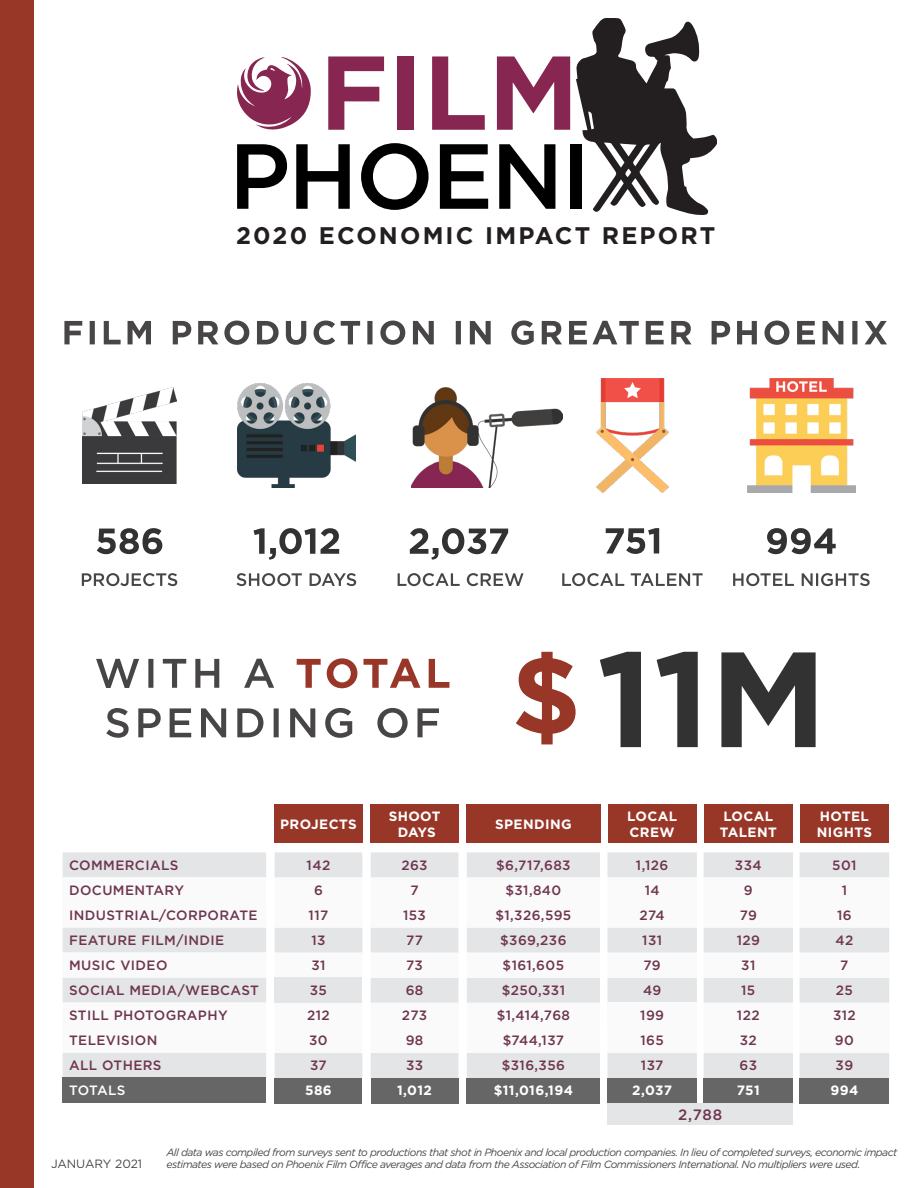
<style>
.page{position:relative;width:918px;height:1188px;background:#fff}
.page>*{position:absolute;margin:0;border:0;box-sizing:border-box;transform-origin:0 0}
.t1{font:700 24px "Gotham";letter-spacing:.09em;color:#231f20}
.t2{font:500 15px "Gotham";color:#6e354f}
.t3{font:500 13.5px "Gotham";letter-spacing:.03em;color:#6e354f}
.t4{font:700 13.5px/16.2px "Gotham";letter-spacing:.03em;color:#fff}
.t5{font:500 13.5px "Gotham";letter-spacing:-.01em;color:#fff}
.t6{font:12px "Gotham";color:#231f20}
.t7{font:italic 10.5px/12.6px "Gotham";letter-spacing:-.05em;color:#231f20}
</style>
<div class="page">
<svg style="left:576px;top:18px;width:141px;height:197px"></svg>
<svg style="left:328px;top:56px;width:56px;height:74px"></svg>
<div style="left:398px;top:56px;width:16px;height:74px;background:#872651"></div>
<svg style="left:432px;top:56px;width:53px;height:74px"></svg>
<svg style="left:497px;top:56px;width:73px;height:74px"></svg>
<svg style="left:237px;top:144px;width:50px;height:65px"></svg>
<svg style="left:296px;top:144px;width:54px;height:65px"></svg>
<svg style="left:361px;top:143px;width:68px;height:67px"></svg>
<svg style="left:440px;top:144px;width:48px;height:65px"></svg>
<svg style="left:499px;top:144px;width:56px;height:65px"></svg>
<div style="left:570px;top:144px;width:12px;height:65px;background:#000"></div>
<svg style="left:237px;top:57px;width:74px;height:73px"></svg>
<svg style="left:106px;top:708px;width:333px;height:30px"></svg>
<svg style="left:297px;top:658px;width:152px;height:30px"></svg>
<svg style="left:96px;top:659px;width:178px;height:29px"></svg>
<svg style="left:516px;top:652px;width:60px;height:92px"></svg>
<svg style="left:275px;top:852px;width:87px;height:226px"></svg>
<div style="left:275px;top:978px;width:87px;height:25px;background:#e4e5e6"></div>
<div style="left:275px;top:1078px;width:87px;height:25px;background:#666"></div>
<div style="left:274px;top:804px;width:89px;height:39px;background:#983628"></div>
<svg style="left:371px;top:852px;width:87px;height:226px"></svg>
<div style="left:371px;top:1078px;width:87px;height:25px;background:#666"></div>
<div style="left:370px;top:804px;width:89px;height:39px;background:#983628"></div>
<svg style="left:467px;top:852px;width:133px;height:226px"></svg>
<div style="left:467px;top:1078px;width:133px;height:25px;background:#666"></div>
<div style="left:466px;top:804px;width:134px;height:39px;background:#983628"></div>
<svg style="left:608px;top:852px;width:89px;height:226px"></svg>
<div style="left:608px;top:1003px;width:89px;height:25px;background:#fafafa"></div>
<div style="left:608px;top:1078px;width:89px;height:25px;background:#666"></div>
<div style="left:608px;top:804px;width:89px;height:39px;background:#983628"></div>
<svg style="left:704px;top:852px;width:89px;height:226px"></svg>
<div style="left:704px;top:1078px;width:89px;height:25px;background:#666"></div>
<div style="left:704px;top:804px;width:89px;height:39px;background:#983628"></div>
<svg style="left:800px;top:852px;width:89px;height:226px"></svg>
<div style="left:800px;top:1078px;width:89px;height:25px;background:#666"></div>
<div style="left:800px;top:804px;width:89px;height:39px;background:#983628"></div>
<div style="left:63px;top:852px;width:203px;height:226px;background:#e4e5e6"></div>
<div style="left:63px;top:877px;width:203px;height:25px;background:#fafafa"></div>
<svg style="left:63px;top:902px;width:203px;height:151px"></svg>
<div style="left:63px;top:1078px;width:203px;height:25px;background:#666"></div>
<div style="left:608px;top:1103px;width:185px;height:22px;background:#e4e5e6"></div>
<div style="left:0;top:0;width:34px;height:1188px;background:#983628"></div>
<svg style="left:600px;top:652px;width:216px;height:95px"></svg>
<svg style="left:64px;top:321px;width:823px;height:24px"></svg>
<img style="left:82px;top:388px;width:95px;height:95px">
<svg style="left:82px;top:573px;width:95px;height:13px"></svg>
<svg style="left:97px;top:528px;width:65px;height:26px"></svg>
<img style="left:237px;top:384px;width:119px;height:103px">
<svg style="left:237px;top:573px;width:119px;height:13px"></svg>
<svg style="left:254px;top:528px;width:85px;height:32px"></svg>
<img style="left:412px;top:388px;width:150px;height:100px">
<svg style="left:398px;top:573px;width:126px;height:13px"></svg>
<svg style="left:410px;top:528px;width:98px;height:32px"></svg>
<svg style="left:733px;top:573px;width:137px;height:13px"></svg>
<img style="left:747px;top:379px;width:108px;height:113px">
<svg style="left:767px;top:528px;width:69px;height:26px"></svg>
<svg style="left:562px;top:573px;width:141px;height:13px"></svg>
<svg style="left:606px;top:528px;width:53px;height:26px"></svg>
<img style="left:596px;top:379px;width:73px;height:113px">
<p class="t1" style="left:236px;top:219px;width:481px">2020 ECONOMIC IMPACT REPORT</p>
<p class="t3" style="left:69px;top:856px;width:111px">COMMERCIALS</p>
<p class="t3" style="left:69px;top:881px;width:116px">DOCUMENTARY</p>
<p class="t3" style="left:69px;top:906px;width:190px">INDUSTRIAL/CORPORATE</p>
<p class="t3" style="left:69px;top:931px;width:157px">FEATURE FILM/INDIE</p>
<p class="t3" style="left:69px;top:956px;width:100px">MUSIC VIDEO</p>
<p class="t3" style="left:69px;top:981px;width:191px">SOCIAL MEDIA/WEBCAST</p>
<p class="t3" style="left:69px;top:1006px;width:160px">STILL PHOTOGRAPHY</p>
<p class="t3" style="left:69px;top:1031px;width:90px">TELEVISION</p>
<p class="t3" style="left:69px;top:1056px;width:94px">ALL OTHERS</p>
<p class="t5" style="left:69px;top:1081px;width:58px">TOTALS</p>
<p class="t4" style="left:280px;top:816px;width:78px">PROJECTS</p>
<p class="t3" style="left:307px;top:856px;width:25px">142</p>
<p class="t3" style="left:314px;top:881px;width:10px">6</p>
<p class="t3" style="left:309px;top:906px;width:21px">117</p>
<p class="t3" style="left:311px;top:931px;width:16px">13</p>
<p class="t3" style="left:311px;top:956px;width:16px">31</p>
<p class="t3" style="left:310px;top:981px;width:19px">35</p>
<p class="t3" style="left:307px;top:1006px;width:24px">212</p>
<p class="t3" style="left:309px;top:1032px;width:20px">30</p>
<p class="t3" style="left:310px;top:1057px;width:18px">37</p>
<p class="t4" style="left:305px;top:1082px;width:28px">586</p>
<p class="t4" style="left:389px;top:808px;width:53px">SHOOT</p>
<p class="t4" style="left:398px;top:824px;width:40px">DAYS</p>
<p class="t3" style="left:402px;top:856px;width:28px">263</p>
<p class="t3" style="left:410px;top:881px;width:10px">7</p>
<p class="t3" style="left:403px;top:906px;width:24px">153</p>
<p class="t3" style="left:406px;top:931px;width:18px">77</p>
<p class="t3" style="left:406px;top:956px;width:18px">73</p>
<p class="t3" style="left:406px;top:981px;width:19px">68</p>
<p class="t3" style="left:402px;top:1006px;width:27px">273</p>
<p class="t3" style="left:406px;top:1032px;width:19px">98</p>
<p class="t3" style="left:406px;top:1057px;width:19px">33</p>
<p class="t4" style="left:397px;top:1082px;width:36px">1,012</p>
<p class="t4" style="left:495px;top:816px;width:78px">SPENDING</p>
<p class="t3" style="left:496px;top:856px;width:76px">$6,717,683</p>
<p class="t3" style="left:505px;top:881px;width:57px">$31,840</p>
<p class="t3" style="left:495px;top:906px;width:77px">$1,326,595</p>
<p class="t3" style="left:500px;top:931px;width:68px">$369,236</p>
<p class="t3" style="left:503px;top:956px;width:63px">$161,605</p>
<p class="t3" style="left:502px;top:981px;width:65px">$250,331</p>
<p class="t3" style="left:497px;top:1006px;width:75px">$1,414,768</p>
<p class="t3" style="left:503px;top:1032px;width:63px">$744,137</p>
<p class="t3" style="left:502px;top:1057px;width:65px">$316,356</p>
<p class="t4" style="left:494px;top:1082px;width:81px">$11,016,194</p>
<p class="t4" style="left:627px;top:808px;width:51px">LOCAL<br>CREW</p>
<p class="t4" style="left:720px;top:808px;width:59px">LOCAL<br>TALENT</p>
<p class="t4" style="left:817px;top:808px;width:57px">HOTEL<br>NIGHTS</p>
<p class="t3" style="left:636px;top:856px;width:34px">1,126</p>
<p class="t3" style="left:645px;top:881px;width:16px">14</p>
<p class="t3" style="left:640px;top:906px;width:27px">274</p>
<p class="t3" style="left:642px;top:931px;width:21px">131</p>
<p class="t3" style="left:644px;top:956px;width:19px">79</p>
<p class="t3" style="left:643px;top:981px;width:20px">49</p>
<p class="t3" style="left:640px;top:1006px;width:25px">199</p>
<p class="t3" style="left:640px;top:1032px;width:25px">165</p>
<p class="t3" style="left:641px;top:1057px;width:24px">137</p>
<p class="t4" style="left:632px;top:1082px;width:41px">2,037</p>
<p class="t3" style="left:735px;top:856px;width:28px">334</p>
<p class="t3" style="left:744px;top:881px;width:10px">9</p>
<p class="t3" style="left:740px;top:906px;width:19px">79</p>
<p class="t3" style="left:737px;top:931px;width:25px">129</p>
<p class="t3" style="left:741px;top:956px;width:16px">31</p>
<p class="t3" style="left:741px;top:981px;width:16px">15</p>
<p class="t3" style="left:737px;top:1006px;width:24px">122</p>
<p class="t3" style="left:740px;top:1032px;width:19px">32</p>
<p class="t3" style="left:740px;top:1057px;width:19px">63</p>
<p class="t4" style="left:737px;top:1082px;width:25px">751</p>
<p class="t3" style="left:832px;top:856px;width:26px">501</p>
<p class="t3" style="left:842px;top:881px;width:7px">1</p>
<p class="t3" style="left:837px;top:906px;width:16px">16</p>
<p class="t3" style="left:835px;top:931px;width:19px">42</p>
<p class="t3" style="left:840px;top:956px;width:10px">7</p>
<p class="t3" style="left:836px;top:981px;width:19px">25</p>
<p class="t3" style="left:833px;top:1006px;width:24px">312</p>
<p class="t3" style="left:835px;top:1032px;width:21px">90</p>
<p class="t3" style="left:836px;top:1057px;width:19px">39</p>
<p class="t4" style="left:830px;top:1082px;width:29px">994</p>
<p class="t2" style="left:678px;top:1105px;width:45px">2,788</p>
<p class="t6" style="left:51px;top:1156px;width:93px">JANUARY 2021</p>
<p class="t7" style="left:167px;top:1146px;width:732px">All data was compiled from surveys sent to productions that shot in Phoenix and local production companies. In lieu of completed surveys, economic impact estimates were based on Phoenix Film Office averages and data from the Association of Film Commissioners International. No multipliers were used.</p>
</div>
